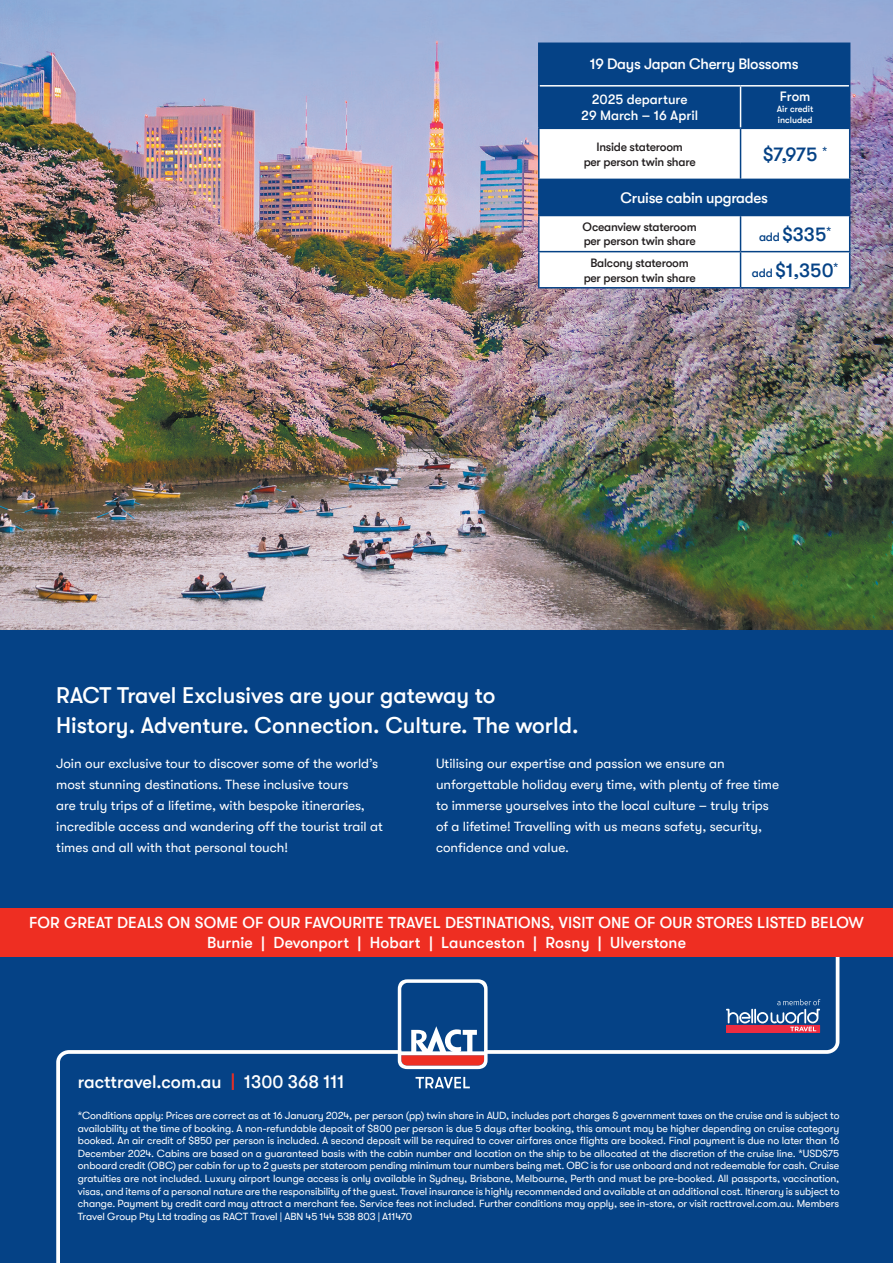
<style>
.page{position:relative;width:893px;height:1263px;background:#054286}
.page>*{position:absolute;margin:0;border:0;box-sizing:border-box;transform-origin:0 0}
.t1{font:500 22.5px "GT Walsheim";color:#fff}
.t2{font:500 19.5px "GT Walsheim";color:#054286}
.t3{font:500 18px "GT Walsheim";color:#fff}
.t4{font:500 15.75px "GT Walsheim";letter-spacing:.01em;color:#fff}
.t5{font:500 15px "GT Walsheim";letter-spacing:-.02em;color:#fff}
.t6{font:13.5px/21.1px "GT Walsheim";color:#fff}
.t7{font:500 13.5px/16.2px "GT Walsheim";color:#fff;text-align:center}
.t8{font:500 12px/14.4px "GT Walsheim";letter-spacing:-.02em;color:#231f20;text-align:center}
.t9{font:10.5px/12.6px "GT Walsheim";letter-spacing:-.015em;color:#fff;text-align:justify}
.t10{font:500 9px/10.8px "GT Walsheim";color:#fff}
.s1{font-size:12px}
.s2{font-weight:700}
.s3{font-weight:700;color:#ee2e22}
</style>
<div class="page">
<svg style="left:56px;top:957px;width:784px;height:306px"></svg>
<svg style="left:726px;top:1025px;width:94px;height:8px"></svg>
<svg style="left:726px;top:999px;width:94px;height:32px"></svg>
<svg style="left:398px;top:979px;width:90px;height:90px"></svg>
<svg style="left:416px;top:1077px;width:54px;height:11px"></svg>
<div style="left:0;top:908px;width:893px;height:49px;background:#ee2e22"></div>
<img style="left:0;top:0;width:893px;height:629px">
<svg style="left:539px;top:44px;width:310px;height:243px"></svg>
<div style="left:539px;top:179px;width:311px;height:36px;background:#054286"></div>
<hr style="left:539px;top:85px;width:201px;height:2px;background:#fff">
<hr style="left:740px;top:85px;width:109px;height:2px;background:#fff">
<hr style="left:740px;top:87px;width:1px;height:41px;background:#fff">
<hr style="left:538px;top:44px;width:1px;height:42px;background:#054286">
<hr style="left:538px;top:43px;width:202px;height:1px;background:#054286">
<hr style="left:740px;top:43px;width:110px;height:1px;background:#054286">
<hr style="left:849px;top:44px;width:1px;height:42px;background:#054286">
<hr style="left:538px;top:86px;width:1px;height:42px;background:#054286">
<hr style="left:849px;top:86px;width:1px;height:42px;background:#054286">
<hr style="left:538px;top:129px;width:1px;height:50px;background:#054286">
<hr style="left:538px;top:128px;width:202px;height:1px;background:#054286">
<hr style="left:740px;top:129px;width:1px;height:50px;background:#054286">
<hr style="left:740px;top:128px;width:110px;height:1px;background:#054286">
<hr style="left:849px;top:129px;width:1px;height:50px;background:#054286">
<hr style="left:538px;top:180px;width:1px;height:35px;background:#054286">
<hr style="left:538px;top:179px;width:202px;height:1px;background:#054286">
<hr style="left:538px;top:216px;width:1px;height:35px;background:#054286">
<hr style="left:538px;top:215px;width:202px;height:1px;background:#054286">
<hr style="left:740px;top:216px;width:1px;height:35px;background:#054286">
<hr style="left:740px;top:215px;width:110px;height:1px;background:#054286">
<hr style="left:849px;top:216px;width:1px;height:35px;background:#054286">
<hr style="left:538px;top:252px;width:1px;height:35px;background:#054286">
<hr style="left:538px;top:251px;width:202px;height:1px;background:#054286">
<hr style="left:538px;top:287px;width:202px;height:2px;background:#054286">
<hr style="left:740px;top:252px;width:1px;height:35px;background:#054286">
<hr style="left:740px;top:251px;width:110px;height:1px;background:#054286">
<hr style="left:849px;top:252px;width:1px;height:35px;background:#054286">
<hr style="left:740px;top:287px;width:110px;height:2px;background:#054286">
<p class="t5" style="left:590px;top:55px;width:210px">19 Days Japan Cherry Blossoms</p>
<p class="t7" style="left:581px;top:91px;width:118px">2025 departure<br>29 March – 16 April</p>
<p class="t7" style="left:780px;top:89px;width:32px">From</p>
<p class="t10" style="left:777px;top:104px;width:38px">Air credit included</p>
<p class="t8" style="left:584px;top:140px;width:113px">Inside stateroom<br>per person twin share</p>
<p class="t2" style="left:763px;top:144px;width:66px">$7,975 <sup>*</sup></p>
<p class="t5" style="left:621px;top:190px;width:149px">Cruise cabin upgrades</p>
<p class="t8" style="left:583px;top:220px;width:116px">Oceanview stateroom</p>
<p class="t8" style="left:584px;top:234px;width:113px">per person twin share</p>
<p class="t2" style="left:759px;top:223px;width:74px"><span class="s1">add</span> $335<sup>*</sup></p>
<p class="t8" style="left:590px;top:256px;width:100px">Balcony stateroom</p>
<p class="t8" style="left:584px;top:270px;width:113px">per person twin share</p>
<p class="t2" style="left:752px;top:259px;width:88px"><span class="s1">add</span> $1,350<sup>*</sup></p>
<p class="t1" style="left:56px;top:683px;width:441px">RACT Travel Exclusives are your gateway to</p>
<p class="t1" style="left:56px;top:712px;width:524px">History. Adventure. Connection. Culture. The world.</p>
<p class="t6" style="left:56px;top:752px;width:328px">Join our exclusive tour to discover some of the world’s most stunning destinations. These inclusive tours<br>are truly trips of a lifetime, with bespoke itineraries, incredible access and wandering off the tourist trail at times and all with that personal touch!</p>
<p class="t6" style="left:436px;top:752px;width:345px">Utilising our expertise and passion we ensure an unforgettable holiday every time, with plenty of free time to immerse yourselves into the local culture – truly trips of a lifetime! Travelling with us means safety, security, confidence and value.</p>
<p class="t4" style="left:29px;top:914px;width:836px">FOR GREAT DEALS ON SOME OF OUR FAVOURITE TRAVEL DESTINATIONS, VISIT ONE OF OUR STORES LISTED BELOW</p>
<p class="t4" style="left:207px;top:934px;width:480px">Burnie <span class="s2">|</span> Devonport <span class="s2">|</span> Hobart <span class="s2">|</span> Launceston <span class="s2">|</span> Rosny <span class="s2">|</span> Ulverstone</p>
<p class="t3" style="left:78px;top:1072px;width:268px">racttravel.com.au <span class="s3">|</span> 1300 368 111</p>
<p class="t9" style="left:78px;top:1109px;width:763px">*Conditions apply: Prices are correct as at 16 January 2024, per person (pp) twin share in AUD, includes port charges &amp; government taxes on the cruise and is subject to availability at the time of booking. A non-refundable deposit of $800 per person is due 5 days after booking, this amount may be higher depending on cruise category booked. An air credit of $850 per person is included. A second deposit will be required to cover airfares once flights are booked. Final payment is due no later than 16<br>December 2024. Cabins are based on a guaranteed basis with the cabin number and location on the ship to be allocated at the discretion of the cruise line. *USD$75 onboard credit (OBC) per cabin for up to 2 guests per stateroom pending minimum tour numbers being met. OBC is for use onboard and not redeemable for cash. Cruise gratuities are not included. Luxury airport lounge access is only available in Sydney, Brisbane, Melbourne, Perth and must be pre-booked. All passports, vaccination, visas, and items of a personal nature are the responsibility of the guest. Travel insurance is highly recommended and available at an additional cost. Itinerary is subject to change. Payment by credit card may attract a merchant fee. Service fees not included. Further conditions may apply, see in-store, or visit racttravel.com.au. Members Travel Group Pty Ltd trading as RACT Travel | ABN 45 144 538 803 | A11470</p>
</div>
